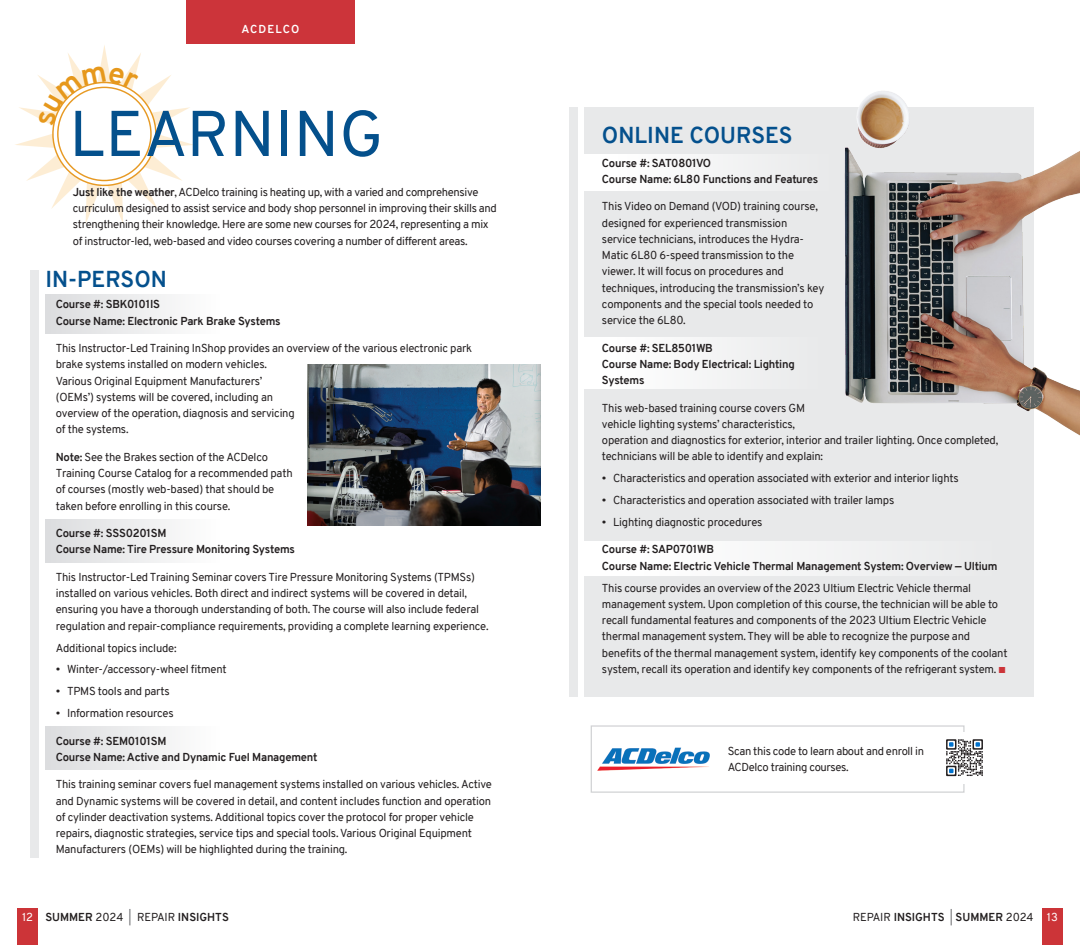
<style>
.page{position:relative;width:1080px;height:945px;background:#fff}
.page>*{position:absolute;margin:0;border:0;box-sizing:border-box;transform-origin:0 0}
.Body_Copy_-_Insights{font:64.5px "Overpass";color:#04508c}
.Body_Copy_-_Insights-2{font:700 22.5px "Overpass";color:#04508d}
.Body_Copy_-_Insights-3{font:11.25px/16.2px "Overpass";letter-spacing:-.02em;color:#231f20}
.Body_Copy_-_Insights-4{font:700 11.25px/16.2px "Overpass";letter-spacing:-.02em;color:#231f20}
.Body_Copy_-_Insights-5{font:700 11.25px "Overpass";color:#231f20}
.Body_Copy_-_Insights-6{font:700 11.25px "Overpass";letter-spacing:.095em;color:#fff}
.s1{font-weight:700}
.s2{color:#cc3439}
.s3{font-weight:400;color:#fff}
.s4{font-weight:400}
.s5{font-weight:400;color:#6c6d70}
</style>
<div class="page">
<div style="left:18px;top:908px;width:20px;height:37px;background:#cc3438"></div>
<div style="left:1042px;top:908px;width:20px;height:37px;background:#cc3438"></div>
<div style="left:187px;top:0;width:168px;height:43px;background:#cc343a"></div>
<div style="left:584px;top:107px;width:450px;height:589px;background:#e8e9ea"></div>
<div style="left:569px;top:107px;width:8px;height:589px;background:#e8e9ea"></div>
<div style="left:30px;top:270px;width:8px;height:588px;background:#e8e9ea"></div>
<div style="left:45px;top:294px;width:175px;height:39px;background:linear-gradient(to right,#dbdcde,#fefefe)"></div>
<div style="left:45px;top:726px;width:175px;height:44px;background:linear-gradient(to right,#dbdcde,#fefefe)"></div>
<div style="left:45px;top:520px;width:175px;height:43px;background:linear-gradient(to right,#dbdcde,#fefefe)"></div>
<div style="left:580px;top:154px;width:256px;height:37px;background:#f5f6f6"></div>
<div style="left:580px;top:338px;width:245px;height:51px;background:#f5f5f6"></div>
<div style="left:580px;top:541px;width:425px;height:35px;background:#f5f6f6"></div>
<div style="left:306px;top:362px;width:236px;height:164px;background:#231f20;opacity:.33"></div>
<img style="left:844px;top:91px;width:236px;height:345px">
<div style="left:591px;top:725px;width:374px;height:68px;border:1px solid #d1d2d4"></div>
<img style="left:597px;top:747px;width:113px;height:24px">
<div style="left:936px;top:732px;width:56px;height:51px;background:#fff"></div>
<svg style="left:946px;top:739px;width:37px;height:37px"></svg>
<svg style="left:15px;top:45px;width:179px;height:179px"></svg>
<p class="Body_Copy_-_Insights-6" style="left:242px;top:21px;width:59px">ACDELCO</p>
<p class="Body_Copy_-_Insights" style="left:69px;top:88px;width:316px">LEARNING</p>
<p class="Body_Copy_-_Insights-3" style="left:73px;top:184px;width:425px"><span class="s1">Just like the weather</span>, ACDelco training is heating up, with a varied and comprehensive curriculum designed to assist service and body shop personnel in improving their skills and strengthening their knowledge. Here are some new courses for 2024, representing a mix of instructor-led, web-based and video courses covering a number of different areas.</p>
<p class="Body_Copy_-_Insights-2" style="left:45px;top:263px;width:123px">IN-PERSON</p>
<p class="Body_Copy_-_Insights-4" style="left:56px;top:297px;width:106px">Course #: SBK0101IS</p>
<p class="Body_Copy_-_Insights-4" style="left:56px;top:313px;width:226px">Course Name: Electronic Park Brake Systems</p>
<p class="Body_Copy_-_Insights-3" style="left:56px;top:340px;width:418px">This Instructor-Led Training InShop provides an overview of the various electronic park brake systems installed on modern vehicles.<br>Various Original Equipment Manufacturers’<br>(OEMs’) systems will be covered, including an<br>overview of the operation, diagnosis and servicing<br>of the systems.</p>
<p class="Body_Copy_-_Insights-3" style="left:56px;top:449px;width:238px"><span class="s1">Note:</span> See the Brakes section of the ACDelco Training Course Catalog for a recommended path of courses (mostly web-based) that should be taken before enrolling in this course.</p>
<p class="Body_Copy_-_Insights-4" style="left:56px;top:525px;width:112px">Course #: SSS0201SM</p>
<p class="Body_Copy_-_Insights-4" style="left:56px;top:542px;width:241px">Course Name: Tire Pressure Monitoring Systems</p>
<p class="Body_Copy_-_Insights-3" style="left:56px;top:569px;width:434px">This Instructor-Led Training Seminar covers Tire Pressure Monitoring Systems (TPMSs) installed on various vehicles. Both direct and indirect systems will be covered in detail, ensuring you have a thorough understanding of both. The course will also include federal regulation and repair-compliance requirements, providing a complete learning experience.</p>
<p class="Body_Copy_-_Insights-3" style="left:56px;top:640px;width:122px">Additional topics include:</p>
<p class="Body_Copy_-_Insights-3" style="left:56px;top:662px;width:172px">• Winter-/accessory-wheel fitment</p>
<p class="Body_Copy_-_Insights-3" style="left:56px;top:683px;width:116px">• TPMS tools and parts</p>
<p class="Body_Copy_-_Insights-3" style="left:56px;top:705px;width:119px">• Information resources</p>
<p class="Body_Copy_-_Insights-4" style="left:56px;top:733px;width:112px">Course #: SEM0101SM</p>
<p class="Body_Copy_-_Insights-4" style="left:56px;top:749px;width:263px">Course Name: Active and Dynamic Fuel Management</p>
<p class="Body_Copy_-_Insights-3" style="left:56px;top:777px;width:438px">This training seminar covers fuel management systems installed on various vehicles. Active and Dynamic systems will be covered in detail, and content includes function and operation of cylinder deactivation systems. Additional topics cover the protocol for proper vehicle repairs, diagnostic strategies, service tips and special tools. Various Original Equipment Manufacturers (OEMs) will be highlighted during the training.</p>
<p class="Body_Copy_-_Insights-2" style="left:602px;top:119px;width:192px">ONLINE COURSES</p>
<p class="Body_Copy_-_Insights-4" style="left:602px;top:155px;width:111px">Course #: SAT0801VO</p>
<p class="Body_Copy_-_Insights-4" style="left:602px;top:171px;width:218px">Course Name: 6L80 Functions and Features</p>
<p class="Body_Copy_-_Insights-3" style="left:602px;top:198px;width:224px">This Video on Demand (VOD) training course, designed for experienced transmission service technicians, introduces the Hydra-Matic 6L80 6-speed transmission to the viewer. It will focus on procedures and techniques, introducing the transmission’s key components and the special tools needed to service the 6L80.</p>
<p class="Body_Copy_-_Insights-4" style="left:602px;top:340px;width:112px">Course #: SEL8501WB</p>
<p class="Body_Copy_-_Insights-4" style="left:602px;top:356px;width:194px">Course Name: Body Electrical: Lighting<br>Systems</p>
<p class="Body_Copy_-_Insights-3" style="left:602px;top:400px;width:398px">This web-based training course covers GM<br>vehicle lighting systems’ characteristics,<br>operation and diagnostics for exterior, interior and trailer lighting. Once completed, technicians will be able to identify and explain:</p>
<p class="Body_Copy_-_Insights-3" style="left:602px;top:470px;width:358px">• Characteristics and operation associated with exterior and interior lights</p>
<p class="Body_Copy_-_Insights-3" style="left:602px;top:492px;width:294px">• Characteristics and operation associated with trailer lamps</p>
<p class="Body_Copy_-_Insights-3" style="left:602px;top:514px;width:162px">• Lighting diagnostic procedures</p>
<p class="Body_Copy_-_Insights-4" style="left:602px;top:541px;width:114px">Course #: SAP0701WB</p>
<p class="Body_Copy_-_Insights-4" style="left:602px;top:558px;width:397px">Course Name: Electric Vehicle Thermal Management System: Overview — Ultium</p>
<p class="Body_Copy_-_Insights-3" style="left:602px;top:580px;width:407px">This course provides an overview of the 2023 Ultium Electric Vehicle thermal management system. Upon completion of this course, the technician will be able to recall fundamental features and components of the 2023 Ultium Electric Vehicle thermal management system. They will be able to recognize the purpose and benefits of the thermal management system, identify key components of the coolant system, recall its operation and identify key components of the refrigerant system. <span class="s2">■</span></p>
<p class="Body_Copy_-_Insights-3" style="left:728px;top:743px;width:198px">Scan this code to learn about and enroll in<br>ACDelco training courses.</p>
<p class="Body_Copy_-_Insights-5" style="left:22px;top:909px;width:208px"><span class="s3">12</span> SUMMER <span class="s4">2024</span> <span class="s5">|</span> <span class="s4">REPAIR</span> INSIGHTS</p>
<p class="Body_Copy_-_Insights-5" style="left:853px;top:909px;width:207px"><span class="s4">REPAIR</span> INSIGHTS <span class="s5">|</span> SUMMER <span class="s4">2024</span> <span class="s3">13</span></p>
</div>
